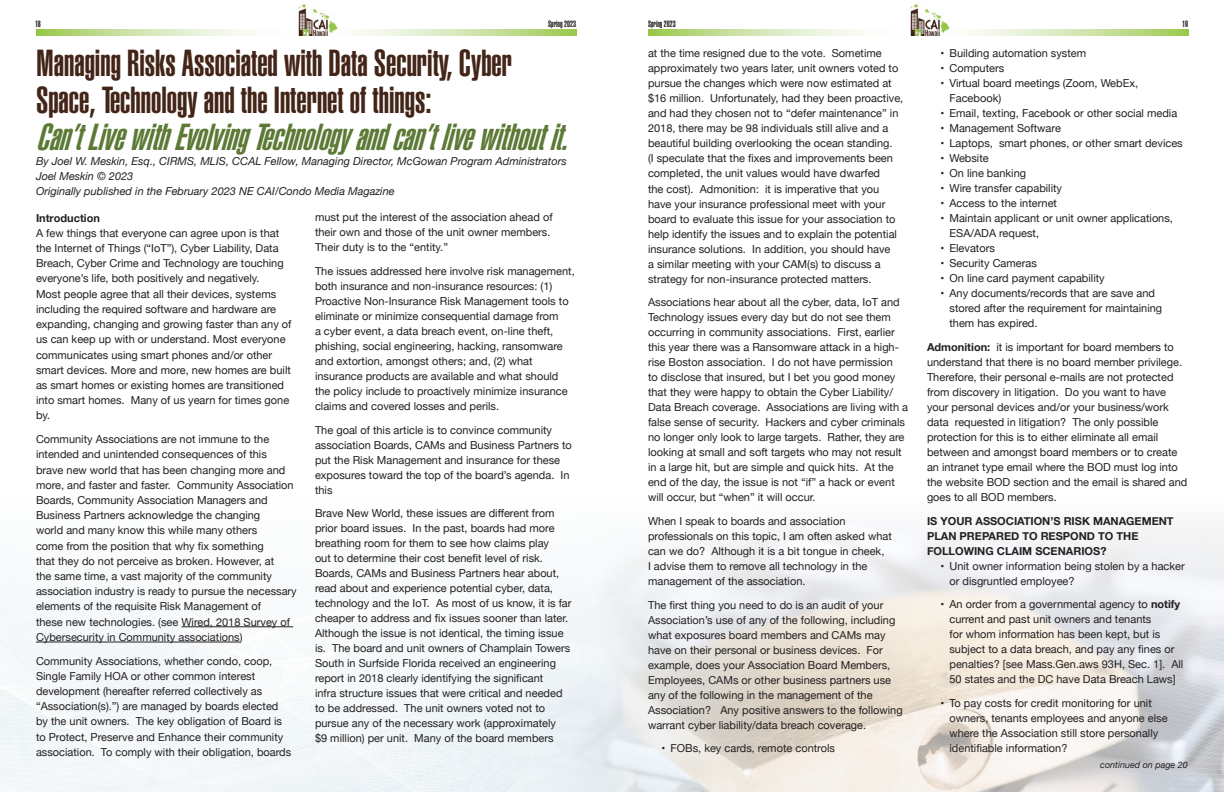
<style>
.page{position:relative;width:1224px;height:792px;background:#fff}
.page>*{position:absolute;margin:0;border:0;box-sizing:border-box;transform-origin:0 0}
.t1{font:900 extra-condensed 37px/37px "Helvetica";color:#432518}
.t2{font:11px/15px "Helvetica Neue";color:#231f20}
.t3{font:italic 11px "Helvetica Neue";color:#231f20}
.t4{font:700 11px/15px "Helvetica Neue";color:#231f20}
.t5{font:900 extra-condensed 9px "Helvetica";color:#231f20}
.t6{font:italic 9px "Helvetica Neue";color:#231f20}
.s1{font-style:italic;color:#5c7a36}
.s2{font-weight:700}
</style>
<div class="page">
<svg style="left:36px;top:30px;width:540px;height:6px"></svg>
<img style="left:297px;top:4px;width:42px;height:32px">
<svg style="left:648px;top:30px;width:540px;height:6px"></svg>
<img style="left:910px;top:4px;width:41px;height:32px">
<img style="left:0;top:527px;width:1224px;height:265px">
<hr style="left:181px;top:627px;width:112px;height:1px;background:#231f20">
<hr style="left:36px;top:642px;width:204px;height:1px;background:#231f20">
<p class="t5" style="left:35px;top:19px;width:7px">18</p>
<p class="t5" style="left:548px;top:19px;width:29px">Spring 2023</p>
<p class="t5" style="left:648px;top:19px;width:29px">Spring 2023</p>
<p class="t5" style="left:1182px;top:19px;width:7px">19</p>
<p class="t1" style="left:36px;top:45px;width:544px">Managing Risks Associated with Data Security, Cyber<br>Space, Technology and the Internet of things:<br><span class="s1">Can’tLivewithEvolvingTechnologyandcan’tlivewithoutit.</span></p>
<p class="t3" style="left:36px;top:153px;width:532px">By Joel W. Meskin, Esq., CIRMS, MLIS, CCAL Fellow, Managing Director, McGowan Program Administrators</p>
<p class="t3" style="left:36px;top:168px;width:99px">Joel Meskin © 2023</p>
<p class="t3" style="left:36px;top:184px;width:360px">Originally published in the February 2023 NE CAI/Condo Media Magazine</p>
<p class="t4" style="left:36px;top:211px;width:65px">Introduction</p>
<p class="t2" style="left:36px;top:226px;width:257px">A few things that everyone can agree upon is that the Internet of Things (“IoT”), Cyber Liability, Data Breach, Cyber Crime and Technology are touching everyone’s life, both positively and negatively.<br>Most people agree that all their devices, systems including the required software and hardware are expanding, changing and growing faster than any of us can keep up with or understand. Most everyone communicates using smart phones and/or other smart devices. More and more, new homes are built as smart homes or existing homes are transitioned into smart homes. Many of us yearn for times gone by.</p>
<p class="t2" style="left:36px;top:432px;width:262px">Community Associations are not immune to the intended and unintended consequences of this brave new world that has been changing more and more, and faster and faster. Community Association Boards, Community Association Managers and Business Partners acknowledge the changing<br>world and many know this while many others<br>come from the position that why fix something<br>that they do not perceive as broken. However, at<br>the same time, a vast majority of the community association industry is ready to pursue the necessary elements of the requisite Risk Management of<br>these new technologies. (see Wired, 2018 Survey of Cybersecurity in Community associations)</p>
<p class="t2" style="left:36px;top:654px;width:257px">Community Associations, whether condo, coop, Single Family HOA or other common interest development (hereafter referred collectively as “Association(s).”) are managed by boards elected by the unit owners. The key obligation of Board is to Protect, Preserve and Enhance their community association. To comply with their obligation, boards</p>
<p class="t2" style="left:648px;top:47px;width:257px">at the time resigned due to the vote. Sometime approximately two years later, unit owners voted to pursue the changes which were now estimated at $16 million. Unfortunately, had they been proactive, and had they chosen not to “defer maintenance” in 2018, there may be 98 individuals still alive and a beautiful building overlooking the ocean standing.<br>(I speculate that the fixes and improvements been completed, the unit values would have dwarfed<br>the cost). Admonition: it is imperative that you have your insurance professional meet with your board to evaluate this issue for your association to help identify the issues and to explain the potential insurance solutions. In addition, you should have<br>a similar meeting with your CAM(s) to discuss a strategy for non-insurance protected matters.</p>
<p class="t2" style="left:648px;top:295px;width:262px">Associations hear about all the cyber, data, IoT and Technology issues every day but do not see them occurring in community associations. First, earlier this year there was a Ransomware attack in a high&shy;rise Boston association. I do not have permission<br>to disclose that insured, but I bet you good money that they were happy to obtain the Cyber Liability/ Data Breach coverage. Associations are living with a false sense of security. Hackers and cyber criminals no longer only look to large targets. Rather, they are looking at small and soft targets who may not result in a large hit, but are simple and quick hits. At the end of the day, the issue is not “if” a hack or event will occur, but “when” it will occur.</p>
<p class="t2" style="left:648px;top:514px;width:245px">When I speak to boards and association professionals on this topic, I am often asked what can we do? Although it is a bit tongue in cheek,<br>I advise them to remove all technology in the management of the association.</p>
<p class="t2" style="left:648px;top:598px;width:256px">The first thing you need to do is an audit of your Association’s use of any of the following, including what exposures board members and CAMs may have on their personal or business devices. For example, does your Association Board Members, Employees, CAMs or other business partners use any of the following in the management of the Association? Any positive answers to the following warrant cyber liability/data breach coverage.</p>
<p class="t2" style="left:662px;top:741px;width:175px">• FOBs, key cards, remote controls</p>
<p class="t2" style="left:940px;top:47px;width:147px">• Building automation system</p>
<p class="t2" style="left:940px;top:62px;width:65px">• Computers</p>
<p class="t2" style="left:950px;top:77px;width:190px;text-indent:-9px">• Virtual board meetings (Zoom, WebEx,<br>Facebook)</p>
<p class="t2" style="left:940px;top:107px;width:238px">• Email, texting, Facebook or other social media</p>
<p class="t2" style="left:940px;top:122px;width:122px">• Management Software</p>
<p class="t2" style="left:940px;top:137px;width:244px">• Laptops, smart phones, or other smart devices</p>
<p class="t2" style="left:940px;top:152px;width:50px">• Website</p>
<p class="t2" style="left:940px;top:167px;width:87px">• On line banking</p>
<p class="t2" style="left:940px;top:182px;width:123px">• Wire transfer capability</p>
<p class="t2" style="left:940px;top:197px;width:118px">• Access to the internet</p>
<p class="t2" style="left:950px;top:212px;width:225px;text-indent:-9px">• Maintain applicant or unit owner applications,<br>ESA/ADA request,</p>
<p class="t2" style="left:940px;top:242px;width:56px">• Elevators</p>
<p class="t2" style="left:940px;top:257px;width:98px">• Security Cameras</p>
<p class="t2" style="left:940px;top:272px;width:166px">• On line card payment capability</p>
<p class="t2" style="left:950px;top:287px;width:214px;text-indent:-9px">• Any documents/records that are save and stored after the requirement for maintaining them has expired.</p>
<p class="t2" style="left:927px;top:340px;width:262px"><span class="s2">Admonition:</span> it is important for board members to understand that there is no board member privilege.<br>Therefore, their personal e-mails are not protected from discovery in litigation. Do you want to have your personal devices and/or your business/work data requested in litigation? The only possible protection for this is to either eliminate all email between and amongst board members or to create an intranet type email where the BOD must log into the website BOD section and the email is shared and goes to all BOD members.</p>
<p class="t4" style="left:927px;top:514px;width:248px">IS YOUR ASSOCIATION’S RISK MANAGEMENT<br>PLAN PREPARED TO RESPOND TO THE<br>FOLLOWING CLAIM SCENARIOS?</p>
<p class="t2" style="left:950px;top:559px;width:237px;text-indent:-9px">• Unit owner information being stolen by a hacker or disgruntled employee?</p>
<p class="t2" style="left:949px;top:598px;width:235px;text-indent:-9px">• An order from a governmental agency to <span class="s2">notify </span>current and past unit owners and tenants<br>for whom information has been kept, but is subject to a data breach, and pay any fines or penalties? [see Mass.Gen.aws 93H, Sec. 1]. All 50 states and the DC have Data Breach Laws]</p>
<p class="t2" style="left:949px;top:696px;width:220px;text-indent:-9px">• To pay costs for credit monitoring for unit owners, tenants employees and anyone else where the Association still store personally identifiable information?</p>
<p class="t6" style="left:1100px;top:759px;width:89px">continued on page 20</p>
<p class="t2" style="left:315px;top:211px;width:239px">must put the interest of the association ahead of their own and those of the unit owner members.<br>Their duty is to the “entity.”</p>
<p class="t2" style="left:315px;top:264px;width:261px">The issues addressed here involve risk management, both insurance and non-insurance resources: (1)<br>Proactive Non-Insurance Risk Management tools to eliminate or minimize consequential damage from<br>a cyber event, a data breach event, on-line theft, phishing, social engineering, hacking, ransomware and extortion, amongst others; and, (2) what insurance products are available and what should the policy include to proactively minimize insurance claims and covered losses and perils.</p>
<p class="t2" style="left:315px;top:423px;width:258px">The goal of this article is to convince community association Boards, CAMs and Business Partners to put the Risk Management and insurance for these exposures toward the top of the board’s agenda. In this</p>
<p class="t2" style="left:315px;top:507px;width:258px">Brave New World, these issues are different from prior board issues. In the past, boards had more breathing room for them to see how claims play<br>out to determine their cost benefit level of risk.<br>Boards, CAMs and Business Partners hear about, read about and experience potential cyber, data, technology and the IoT. As most of us know, it is far cheaper to address and fix issues sooner than later.<br>Although the issue is not identical, the timing issue is. The board and unit owners of Champlain Towers South in Surfside Florida received an engineering report in 2018 clearly identifying the significant<br>infra structure issues that were critical and needed to be addressed. The unit owners voted not to pursue any of the necessary work (approximately<br>$9 million) per unit. Many of the board members</p>
</div>
